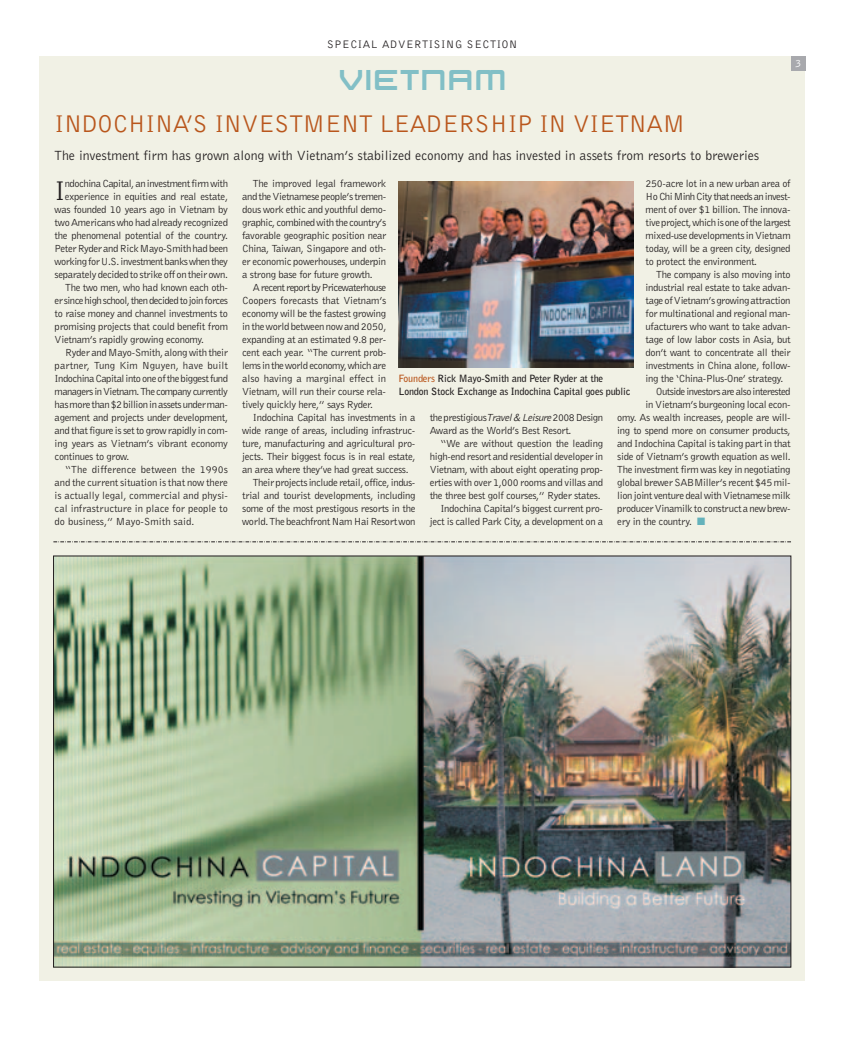
<style>
.page{position:relative;width:858px;height:1038px;background:#fff}
.page>*{position:absolute;margin:0;border:0;box-sizing:border-box;transform-origin:0 0}
.t1{font:27.88px "Bell Gothic BT";color:#231f20}
.t2{font:25px "Bell Gothic BT";letter-spacing:-.01em;color:#b9561c}
.t3{font:20px "Beast Machines Normal";letter-spacing:.15em;color:#82bfc6}
.t4{font:13.75px "Bell Gothic BT";letter-spacing:-.005em;color:#231f20}
.t5{font:11.25px "Bell Gothic BT";letter-spacing:.055em;color:#231f20}
.t6{font:11.25px "Bell Gothic BT";color:#fff}
.t7{font:10.62px "Bell Gothic BT";letter-spacing:-.03em;color:#231f20}
.t8{font:10.62px "Bell Gothic BT";letter-spacing:-.055em;color:#231f20}
.t9{font:10.62px "Bell Gothic BT";color:#231f20}
.t10{font:10.62px "Bell Gothic BT";letter-spacing:.01em;color:#231f20}
.t11{font:10.62px "Bell Gothic BT";letter-spacing:-.05em;color:#231f20}
.t12{font:10.62px "Bell Gothic BT";letter-spacing:-.005em;color:#231f20}
.t13{font:700 10px/13px "Bell Gothic BT";letter-spacing:-.01em;color:#231f20}
.s1{color:#64b2bb}
.s2{color:#b9561c}
.s3{font-style:italic}
</style>
<div class="page">
<img style="left:39px;top:56px;width:767px;height:925px">
<p class="t5" style="left:327px;top:41px;width:192px">SPECIAL ADVERTISING SECTION</p>
<p class="t3" style="left:339px;top:71px;width:168px">VIETNAM</p>
<p class="t6" style="left:794px;top:59px;width:8px">3</p>
<p class="t2" style="left:55px;top:114px;width:631px">INDOCHINA’S INVESTMENT LEADERSHIP IN VIETNAM</p>
<p class="t4" style="left:55px;top:151px;width:705px">The investment firm has grown along with Vietnam’s stabilized economy and has invested in assets from resorts to breweries</p>
<p class="t1" style="left:55px;top:180px;width:12px">I</p>
<p class="t7" style="left:65px;top:179px;width:165px">ndochina Capital, an investment firm with</p>
<p class="t7" style="left:253px;top:179px;width:135px">The improved legal framework</p>
<p class="t7" style="left:242px;top:192px;width:145px">and the Vietnamese people’s tremen-</p>
<p class="t7" style="left:242px;top:205px;width:145px">dous work ethic and youthful demo-</p>
<p class="t7" style="left:242px;top:218px;width:145px">graphic, combined with the country’s</p>
<p class="t7" style="left:242px;top:231px;width:145px">favorable geographic position near</p>
<p class="t7" style="left:242px;top:244px;width:146px">China, Taiwan, Singapore and oth-</p>
<p class="t7" style="left:242px;top:257px;width:145px">er economic powerhouses, underpin</p>
<p class="t7" style="left:242px;top:270px;width:132px">a strong base for future growth.</p>
<p class="t8" style="left:253px;top:283px;width:135px">A recent report by Pricewaterhouse</p>
<p class="t7" style="left:242px;top:296px;width:145px">Coopers forecasts that Vietnam’s</p>
<p class="t7" style="left:242px;top:309px;width:145px">economy will be the fastest growing</p>
<p class="t7" style="left:242px;top:322px;width:146px">in the world between now and 2050,</p>
<p class="t7" style="left:242px;top:335px;width:145px">expanding at an estimated 9.8 per-</p>
<p class="t7" style="left:242px;top:348px;width:145px">cent each year. “The current prob-</p>
<p class="t7" style="left:242px;top:361px;width:145px">lems in the world economy, which are</p>
<p class="t12" style="left:242px;top:374px;width:145px">also having a marginal effect in</p>
<p class="t7" style="left:242px;top:387px;width:145px">Vietnam, will run their course rela-</p>
<p class="t7" style="left:242px;top:400px;width:132px">tively quickly here,” says Ryder.</p>
<p class="t7" style="left:253px;top:413px;width:164px">Indochina Capital has investments in a</p>
<p class="t7" style="left:242px;top:426px;width:175px">wide range of areas, including infrastruc-</p>
<p class="t7" style="left:242px;top:439px;width:175px">ture, manufacturing and agricultural pro-</p>
<p class="t7" style="left:242px;top:452px;width:175px">jects. Their biggest focus is in real estate,</p>
<p class="t7" style="left:242px;top:465px;width:168px">an area where they’ve had great success.</p>
<p class="t7" style="left:253px;top:478px;width:164px">Their projects include retail, office, indus-</p>
<p class="t7" style="left:242px;top:491px;width:175px">trial and tourist developments, including</p>
<p class="t7" style="left:242px;top:504px;width:175px">some of the most prestigous resorts in the</p>
<p class="t7" style="left:242px;top:517px;width:175px">world. The beachfront Nam Hai Resort won</p>
<p class="t7" style="left:645px;top:179px;width:146px">250-acre lot in a new urban area of</p>
<p class="t11" style="left:645px;top:192px;width:146px">Ho Chi Minh City that needs an invest-</p>
<p class="t7" style="left:645px;top:205px;width:146px">ment of over $1 billion. The innova-</p>
<p class="t7" style="left:645px;top:218px;width:146px">tive project, which is one of the largest</p>
<p class="t7" style="left:645px;top:231px;width:146px">mixed-use developments in Vietnam</p>
<p class="t7" style="left:645px;top:244px;width:146px">today, will be a green city, designed</p>
<p class="t7" style="left:645px;top:257px;width:113px">to protect the environment.</p>
<p class="t7" style="left:656px;top:270px;width:136px">The company is also moving into</p>
<p class="t7" style="left:645px;top:283px;width:146px">industrial real estate to take advan-</p>
<p class="t7" style="left:645px;top:296px;width:146px">tage of Vietnam’s growing attraction</p>
<p class="t7" style="left:645px;top:309px;width:146px">for multinational and regional man-</p>
<p class="t7" style="left:645px;top:322px;width:146px">ufacturers who want to take advan-</p>
<p class="t7" style="left:645px;top:335px;width:146px">tage of low labor costs in Asia, but</p>
<p class="t7" style="left:645px;top:348px;width:146px">don’t want to concentrate all their</p>
<p class="t7" style="left:645px;top:361px;width:146px">investments in China alone, follow-</p>
<p class="t7" style="left:645px;top:374px;width:139px">ing the ‘China-Plus-One’ strategy.</p>
<p class="t8" style="left:656px;top:387px;width:136px">Outside investors are also interested</p>
<p class="t7" style="left:645px;top:400px;width:146px">in Vietnam’s burgeoning local econ-</p>
<p class="t7" style="left:617px;top:413px;width:175px">omy. As wealth increases, people are will-</p>
<p class="t7" style="left:617px;top:426px;width:175px">ing to spend more on consumer products,</p>
<p class="t7" style="left:617px;top:439px;width:175px">and Indochina Capital is taking part in that</p>
<p class="t7" style="left:617px;top:452px;width:175px">side of Vietnam’s growth equation as well.</p>
<p class="t7" style="left:617px;top:465px;width:175px">The investment firm was key in negotiating</p>
<p class="t7" style="left:617px;top:478px;width:175px">global brewer SABMiller’s recent $45 mil-</p>
<p class="t7" style="left:617px;top:491px;width:175px">lion joint venture deal with Vietnamese milk</p>
<p class="t7" style="left:617px;top:504px;width:175px">producer Vinamilk to construct a new brew-</p>
<p class="t7" style="left:617px;top:517px;width:89px">ery in the country. <span class="s1">■</span></p>
<p class="t7" style="left:65px;top:192px;width:165px">experience in equities and real estate,</p>
<p class="t7" style="left:55px;top:205px;width:175px">was founded 10 years ago in Vietnam by</p>
<p class="t7" style="left:55px;top:218px;width:175px">two Americans who had already recognized</p>
<p class="t7" style="left:55px;top:231px;width:175px">the phenomenal potential of the country.</p>
<p class="t7" style="left:55px;top:244px;width:175px">Peter Ryder and Rick Mayo-Smith had been</p>
<p class="t7" style="left:55px;top:257px;width:175px">working for U.S. investment banks when they</p>
<p class="t7" style="left:55px;top:270px;width:175px">separately decided to strike off on their own.</p>
<p class="t7" style="left:65px;top:283px;width:164px">The two men, who had known each oth-</p>
<p class="t8" style="left:55px;top:296px;width:175px">er since high school, then decided to join forces</p>
<p class="t7" style="left:55px;top:309px;width:175px">to raise money and channel investments to</p>
<p class="t7" style="left:55px;top:322px;width:175px">promising projects that could benefit from</p>
<p class="t7" style="left:55px;top:335px;width:151px">Vietnam’s rapidly growing economy.</p>
<p class="t7" style="left:65px;top:348px;width:164px">Ryder and Mayo-Smith, along with their</p>
<p class="t10" style="left:55px;top:361px;width:175px">partner, Tung Kim Nguyen, have built</p>
<p class="t7" style="left:55px;top:374px;width:175px">Indochina Capital into one of the biggest fund</p>
<p class="t8" style="left:55px;top:387px;width:175px">managers in Vietnam. The company currently</p>
<p class="t7" style="left:55px;top:400px;width:175px">has more than $2 billion in assets under man-</p>
<p class="t7" style="left:55px;top:413px;width:175px">agement and projects under development,</p>
<p class="t7" style="left:55px;top:426px;width:175px">and that figure is set to grow rapidly in com-</p>
<p class="t7" style="left:55px;top:439px;width:175px">ing years as Vietnam’s vibrant economy</p>
<p class="t7" style="left:55px;top:452px;width:76px">continues to grow.</p>
<p class="t10" style="left:65px;top:465px;width:164px">“The difference between the 1990s</p>
<p class="t7" style="left:55px;top:478px;width:175px">and the current situation is that now there</p>
<p class="t9" style="left:55px;top:491px;width:175px">is actually legal, commercial and physi-</p>
<p class="t9" style="left:55px;top:504px;width:175px">cal infrastructure in place for people to</p>
<p class="t9" style="left:55px;top:517px;width:141px">do business,” Mayo-Smith said.</p>
<p class="t13" style="left:398px;top:372px;width:233px"><span class="s2">Founders</span> Rick Mayo-Smith and Peter Ryder at the<br>London Stock Exchange as Indochina Capital goes public</p>
<p class="t7" style="left:429px;top:413px;width:175px">the prestigious<span class="s3">Travel&amp; Leisure</span>2008 Design</p>
<p class="t7" style="left:429px;top:426px;width:143px">Award as the World’s Best Resort.</p>
<p class="t7" style="left:440px;top:439px;width:164px">“We are without question the leading</p>
<p class="t7" style="left:429px;top:452px;width:175px">high-end resort and residential developer in</p>
<p class="t7" style="left:429px;top:465px;width:175px">Vietnam, with about eight operating prop-</p>
<p class="t7" style="left:429px;top:478px;width:175px">erties with over 1,000 rooms and villas and</p>
<p class="t7" style="left:429px;top:491px;width:172px">the three best golf courses,” Ryder states.</p>
<p class="t7" style="left:440px;top:504px;width:164px">Indochina Capital’s biggest current pro-</p>
<p class="t7" style="left:429px;top:517px;width:175px">ject is called Park City, a development on a</p>
</div>
